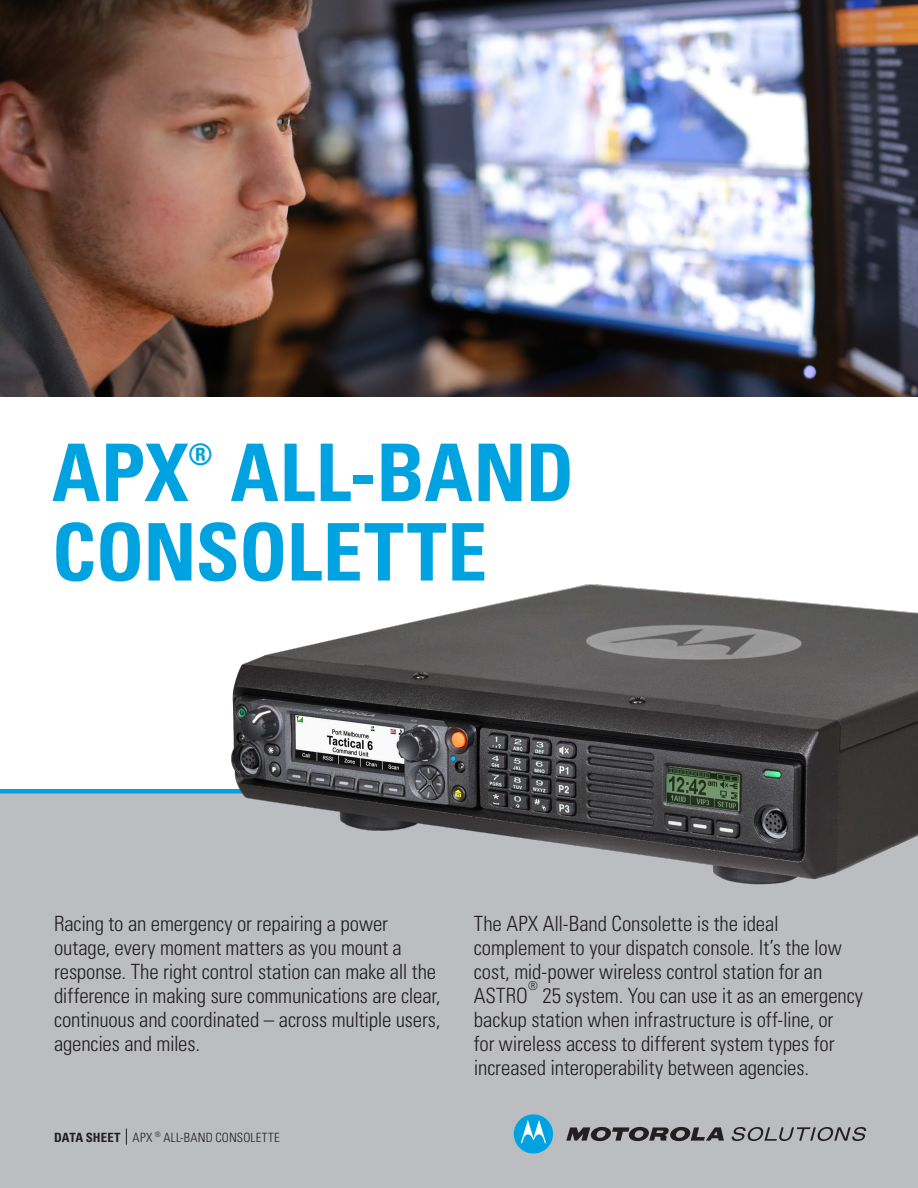
<style>
.page{position:relative;width:918px;height:1188px;background:#fff}
.page>*{position:absolute;margin:0;border:0;box-sizing:border-box;transform-origin:0 0}
.t1{font:700 condensed 79.5px "Univers LT Std";letter-spacing:.005em;color:#00a3e0}
.t2{font:700 condensed 29.7px "Univers LT Std";color:#00a3e0}
.t3{font:300 condensed 21px/24px "Univers";letter-spacing:-.005em;color:#231f20}
.t4{font:300 condensed 12.75px "Univers";letter-spacing:.02em;color:#231f20}
.t5{font:300 condensed 12.3px "Univers";color:#231f20}
.s1{font-weight:700}
</style>
<div class="page">
<div style="left:0;top:791px;width:918px;height:397px;background:#bcbdc0"></div>
<svg style="left:566px;top:1127px;width:158px;height:15px"></svg>
<svg style="left:514px;top:1114px;width:39px;height:40px"></svg>
<svg style="left:732px;top:1127px;width:134px;height:14px"></svg>
<div style="left:0;top:789px;width:918px;height:5px;background:#00a3e0"></div>
<img style="left:0;top:0;width:918px;height:397px">
<img style="left:185px;top:584px;width:733px;height:301px">
<svg style="left:126px;top:1128px;width:1px;height:17px"></svg>
<p class="t1" style="left:52px;top:424px;width:138px">APX</p>
<p class="t2" style="left:188px;top:436px;width:26px">®</p>
<p class="t1" style="left:230px;top:424px;width:345px">ALL-BAND</p>
<p class="t1" style="left:52px;top:504px;width:437px">CONSOLETTE</p>
<p class="t3" style="left:54px;top:912px;width:388px">Racing to an emergency or repairing a power outage, every moment matters as you mount a response. The right control station can make all the difference in making sure communications are clear, continuous and coordinated – across multiple users, agencies and miles.</p>
<p class="t3" style="left:474px;top:912px;width:369px">The APX All-Band Consolette is the ideal complement to your dispatch console. It’s the low cost, mid-power wireless control station for an ASTRO</p>
<p class="t5" style="left:528px;top:979px;width:11px">®</p>
<p class="t3" style="left:474px;top:984px;width:391px;text-indent:69px">25 system. You can use it as an emergency backup station when infrastructure is off-line, or<br>for wireless access to different system types for increased interoperability between agencies.</p>
<p class="t4" style="left:54px;top:1130px;width:227px"><span class="s1">DATA SHEET</span> APX <sup>®</sup> ALL-BAND CONSOLETTE</p>
</div>
